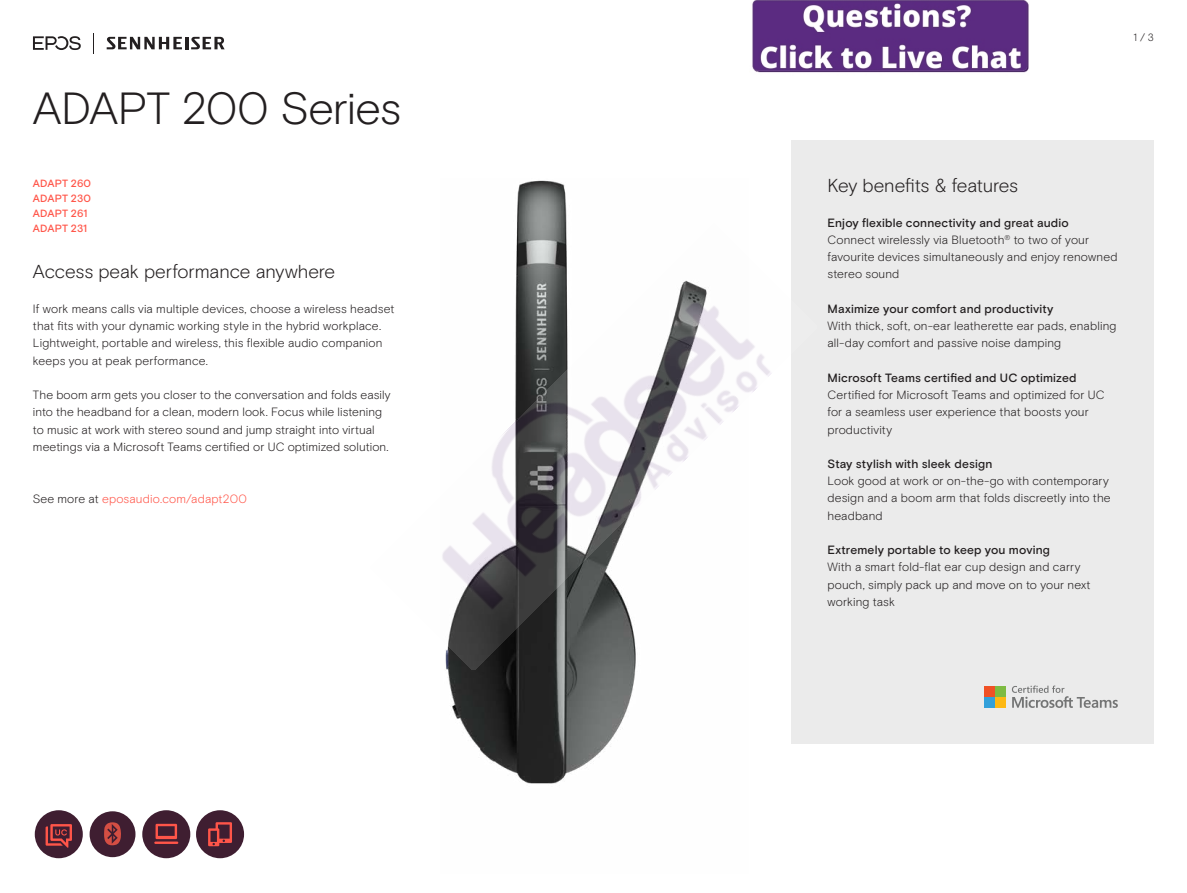
<style>
.page{position:relative;width:1187px;height:893px;background:#fff}
.page>*{position:absolute;margin:0;border:0;box-sizing:border-box;transform-origin:0 0}
.t1{font:300 45px "EPOS Basis";letter-spacing:-.025em;color:#231f20}
.t2{font:300 18.75px "EPOS Basis";letter-spacing:-.005em;color:#231f20}
.t3{font:300 12px/17.2px "EPOS Basis";letter-spacing:.01em;color:#231f20}
.t4{font:500 12px "EPOS Basis";letter-spacing:.015em;color:#231f20}
.t5{font:300 12px "EPOS Basis";letter-spacing:.01em;color:#ff5549}
.t6{font:500 10.5px/15px "EPOS Basis";letter-spacing:.015em;color:#ff5549}
.t7{font:300 10.5px "EPOS Basis";color:#231f20}
.s1{color:#231f20}
.s2{font-weight:500}
</style>
<div class="page">
<img style="left:448px;top:180px;width:188px;height:604px">
<svg style="left:93px;top:33px;width:1px;height:20px"></svg>
<svg style="left:107px;top:37px;width:118px;height:12px"></svg>
<svg style="left:33px;top:36px;width:48px;height:14px"></svg>
<div style="left:791px;top:140px;width:362px;height:604px;background:#ebebeb"></div>
<div style="left:35px;top:810px;width:48px;height:48px;background:#3f1e31;border-radius:50%"></div>
<svg style="left:46px;top:824px;width:26px;height:24px"></svg>
<div style="left:90px;top:811px;width:45px;height:46px;background:#3f1e31;border-radius:50%"></div>
<svg style="left:104px;top:822px;width:17px;height:23px"></svg>
<div style="left:142px;top:810px;width:48px;height:48px;background:#3f1e31;border-radius:50%"></div>
<svg style="left:155px;top:824px;width:22px;height:15px"></svg>
<hr style="left:154px;top:841px;width:24px;height:3px;background:#ff5549">
<div style="left:196px;top:810px;width:48px;height:48px;background:#3f1e31;border-radius:50%"></div>
<svg style="left:208px;top:822px;width:24px;height:24px"></svg>
<div style="left:983px;top:686px;width:11px;height:10px;background:#f05125"></div>
<div style="left:995px;top:686px;width:10px;height:10px;background:#7ebb42"></div>
<div style="left:983px;top:697px;width:11px;height:11px;background:#32a0da"></div>
<div style="left:995px;top:697px;width:10px;height:11px;background:#fdb813"></div>
<svg style="left:1011px;top:685px;width:106px;height:23px"></svg>
<img style="left:442px;top:223px;width:330px;height:447px">
<img style="left:752px;top:0;width:277px;height:73px">
<h1 class="t1" style="left:33px;top:82px;width:370px">ADAPT 200 Series</h1>
<p class="t6" style="left:33px;top:176px;width:60px">ADAPT 260<br>ADAPT 230<br>ADAPT 261<br>ADAPT 231</p>
<h2 class="t2" style="left:33px;top:261px;width:304px">Access peak performance anywhere</h2>
<p class="t3" style="left:33px;top:300px;width:363px">If work means calls via multiple devices, choose a wireless headset that fits with your dynamic working style in the hybrid workplace.<br>Lightweight, portable and wireless, this flexible audio companion keeps you at peak performance.</p>
<p class="t3" style="left:33px;top:386px;width:359px">The boom arm gets you closer to the conversation and folds easily into the headband for a clean, modern look. Focus while listening to music at work with stereo sound and jump straight into virtual meetings via a Microsoft Teams certified or UC optimized solution.</p>
<p class="t5" style="left:33px;top:491px;width:215px"><span class="s1">See more at</span> eposaudio.com/adapt200</p>
<p class="t7" style="left:1133px;top:31px;width:22px">1 / 3</p>
<h2 class="t2" style="left:827px;top:174px;width:192px">Key benefits &amp; features</h2>
<p class="t3" style="left:827px;top:214px;width:291px"><span class="s2">Enjoy flexible connectivity and great audio </span>Connect wirelessly via Bluetooth<sup>®</sup> to two of your favourite devices simultaneously and enjoy renowned stereo sound</p>
<p class="t4" style="left:827px;top:302px;width:227px">Maximize your comfort and productivity</p>
<p class="t3" style="left:827px;top:317px;width:290px">With thick, soft, on-ear leatherette ear pads, enabling all-day comfort and passive noise damping</p>
<p class="t4" style="left:827px;top:371px;width:250px">Microsoft Teams certified and UC optimized</p>
<p class="t3" style="left:827px;top:386px;width:279px">Certified for Microsoft Teams and optimized for UC for a seamless user experience that boosts your productivity</p>
<p class="t4" style="left:827px;top:457px;width:166px">Stay stylish with sleek design</p>
<p class="t3" style="left:827px;top:473px;width:285px">Look good at work or on-the-go with contemporary design and a boom arm that folds discreetly into the headband</p>
<p class="t4" style="left:827px;top:543px;width:224px">Extremely portable to keep you moving</p>
<p class="t3" style="left:827px;top:559px;width:265px">With a smart fold-flat ear cup design and carry pouch, simply pack up and move on to your next working task</p>
</div>
